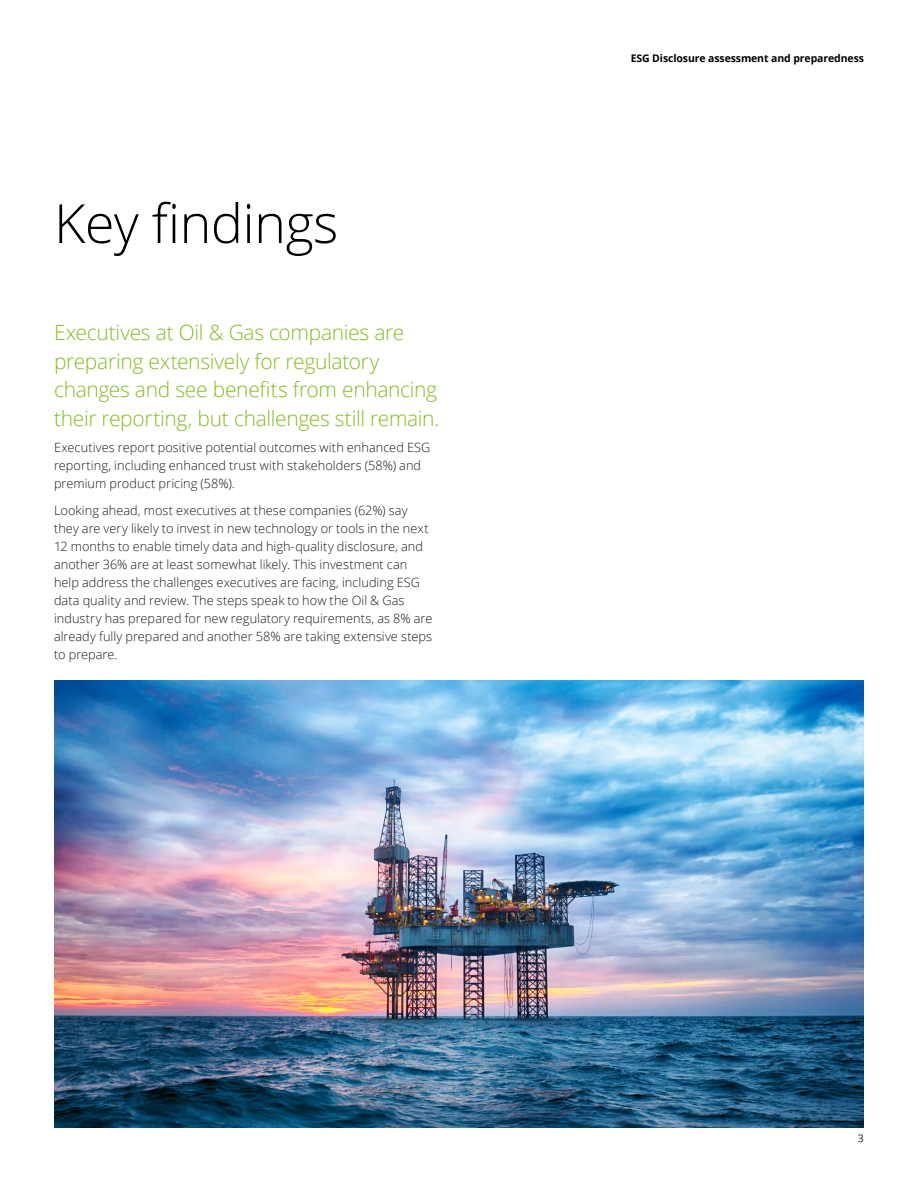
<style>
.page{position:relative;width:918px;height:1188px;background:#fff}
.page>*{position:absolute;margin:0;border:0;box-sizing:border-box;transform-origin:0 0}
.Story_heading_light{font:300 54px "Open Sans";letter-spacing:-.01em;color:#000}
.Body_copy__8_5_12pt{font:300 21px/28.5px "Open Sans";letter-spacing:-.015em;color:#85bc22}
.Body_copy__8_5_12pt-2{font:300 12.75px/18px "Open Sans";letter-spacing:.005em;color:#19191d}
.Brochure_title_right{font:700 10.5px "Open Sans";letter-spacing:-.01em;color:#000}
.Folio_right__7_9_5pt{font:10.5px "Open Sans";color:#231f20}
</style>
<div class="page">
<img style="left:54px;top:681px;width:810px;height:447px">
<p class="Story_heading_light" style="left:54px;top:186px;width:286px">Key findings</p>
<p class="Body_copy__8_5_12pt" style="left:54px;top:318px;width:387px">Executives at Oil &amp; Gas companies are preparing extensively for regulatory changes and see benefits from enhancing their reporting, but challenges still remain.</p>
<p class="Body_copy__8_5_12pt-2" style="left:54px;top:438px;width:378px">Executives report positive potential outcomes with enhanced ESG reporting, including enhanced trust with stakeholders (58%) and premium product pricing (58%).</p>
<p class="Body_copy__8_5_12pt-2" style="left:54px;top:501px;width:380px">Looking ahead, most executives at these companies (62%) say they are very likely to invest in new technology or tools in the next 12 months to enable timely data and high-quality disclosure, and another 36% are at least somewhat likely. This investment can help address the challenges executives are facing, including ESG data quality and review. The steps speak to how the Oil &amp; Gas industry has prepared for new regulatory requirements, as 8% are already fully prepared and another 58% are taking extensive steps to prepare.</p>
<p class="Brochure_title_right" style="left:631px;top:51px;width:235px">ESG Disclosure assessment and preparedness</p>
<p class="Folio_right__7_9_5pt" style="left:858px;top:1131px;width:8px">3</p>
</div>
